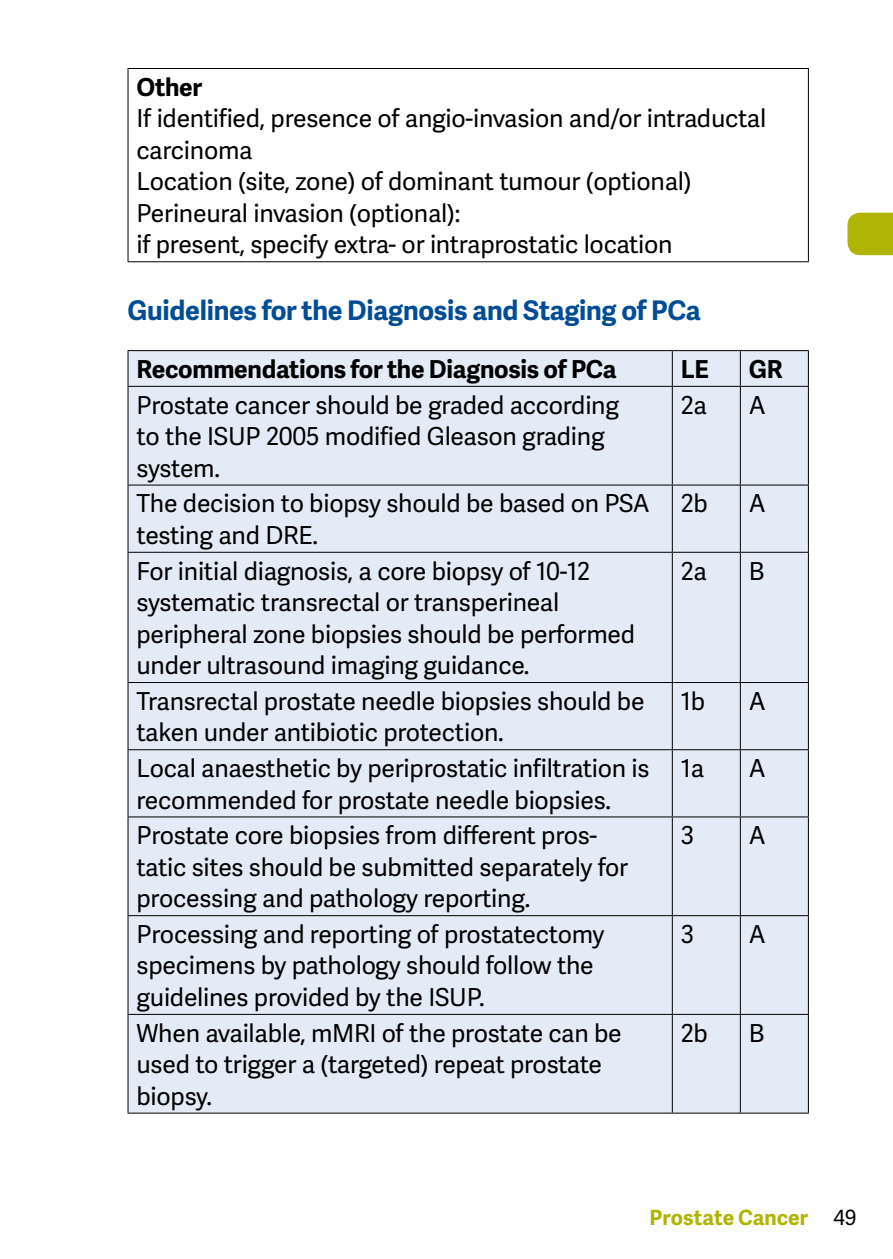
<style>
.page{position:relative;width:893px;height:1259px;background:#fff}
.page>*{position:absolute;margin:0;border:0;box-sizing:border-box;transform-origin:0 0}
.t1{font:700 27px "Adelle Sans";letter-spacing:-.01em;color:#004d95}
.t2{font:24.6px/31.5px "Adelle Sans";letter-spacing:-.01em;color:#000}
.t3{font:700 24.6px "Adelle Sans";letter-spacing:-.01em;color:#000}
.t4{font:700 21px "Adelle Sans";color:#b0b503}
.s1{font-weight:400;color:#000}
</style>
<div class="page">
<div style="left:847px;top:213px;width:46px;height:42px;background:#b0b503"></div>
<hr style="left:128px;top:68px;width:681px;height:1px;background:#000">
<hr style="left:127px;top:69px;width:2px;height:192px;background:#000">
<hr style="left:808px;top:69px;width:1px;height:192px;background:#000">
<hr style="left:128px;top:261px;width:681px;height:1px;background:#000">
<div style="left:129px;top:351px;width:679px;height:761px;background:#e3ecf6"></div>
<hr style="left:128px;top:350px;width:544px;height:1px;background:#000">
<hr style="left:127px;top:351px;width:2px;height:35px;background:#000">
<hr style="left:672px;top:350px;width:68px;height:1px;background:#000">
<hr style="left:672px;top:351px;width:1px;height:35px;background:#000">
<hr style="left:740px;top:350px;width:69px;height:1px;background:#000">
<hr style="left:740px;top:351px;width:1px;height:35px;background:#000">
<hr style="left:808px;top:351px;width:1px;height:35px;background:#000">
<hr style="left:128px;top:386px;width:544px;height:1px;background:#000">
<hr style="left:127px;top:387px;width:2px;height:97px;background:#000">
<hr style="left:672px;top:386px;width:68px;height:1px;background:#000">
<hr style="left:672px;top:387px;width:1px;height:97px;background:#000">
<hr style="left:740px;top:386px;width:69px;height:1px;background:#000">
<hr style="left:740px;top:387px;width:1px;height:97px;background:#000">
<hr style="left:808px;top:387px;width:1px;height:97px;background:#000">
<hr style="left:128px;top:484px;width:544px;height:1px;background:#000">
<hr style="left:127px;top:485px;width:2px;height:67px;background:#000">
<hr style="left:672px;top:484px;width:68px;height:1px;background:#000">
<hr style="left:672px;top:485px;width:1px;height:67px;background:#000">
<hr style="left:740px;top:484px;width:69px;height:1px;background:#000">
<hr style="left:740px;top:485px;width:1px;height:67px;background:#000">
<hr style="left:808px;top:485px;width:1px;height:67px;background:#000">
<hr style="left:128px;top:552px;width:544px;height:1px;background:#000">
<hr style="left:127px;top:553px;width:2px;height:129px;background:#000">
<hr style="left:672px;top:552px;width:68px;height:1px;background:#000">
<hr style="left:672px;top:553px;width:1px;height:129px;background:#000">
<hr style="left:740px;top:552px;width:69px;height:1px;background:#000">
<hr style="left:740px;top:553px;width:1px;height:129px;background:#000">
<hr style="left:808px;top:553px;width:1px;height:129px;background:#000">
<hr style="left:128px;top:682px;width:544px;height:1px;background:#000">
<hr style="left:127px;top:683px;width:2px;height:66px;background:#000">
<hr style="left:672px;top:682px;width:68px;height:1px;background:#000">
<hr style="left:672px;top:683px;width:1px;height:66px;background:#000">
<hr style="left:740px;top:682px;width:69px;height:1px;background:#000">
<hr style="left:740px;top:683px;width:1px;height:66px;background:#000">
<hr style="left:808px;top:683px;width:1px;height:66px;background:#000">
<hr style="left:128px;top:749px;width:544px;height:1px;background:#000">
<hr style="left:127px;top:750px;width:2px;height:66px;background:#000">
<hr style="left:672px;top:749px;width:68px;height:1px;background:#000">
<hr style="left:672px;top:750px;width:1px;height:66px;background:#000">
<hr style="left:740px;top:749px;width:69px;height:1px;background:#000">
<hr style="left:740px;top:750px;width:1px;height:66px;background:#000">
<hr style="left:808px;top:750px;width:1px;height:66px;background:#000">
<hr style="left:128px;top:816px;width:544px;height:1px;background:#000">
<hr style="left:127px;top:817px;width:2px;height:98px;background:#000">
<hr style="left:672px;top:816px;width:68px;height:1px;background:#000">
<hr style="left:672px;top:817px;width:1px;height:98px;background:#000">
<hr style="left:740px;top:816px;width:69px;height:1px;background:#000">
<hr style="left:740px;top:817px;width:1px;height:98px;background:#000">
<hr style="left:808px;top:817px;width:1px;height:98px;background:#000">
<hr style="left:128px;top:915px;width:544px;height:1px;background:#000">
<hr style="left:127px;top:916px;width:2px;height:98px;background:#000">
<hr style="left:672px;top:915px;width:68px;height:1px;background:#000">
<hr style="left:672px;top:916px;width:1px;height:98px;background:#000">
<hr style="left:740px;top:915px;width:69px;height:1px;background:#000">
<hr style="left:740px;top:916px;width:1px;height:98px;background:#000">
<hr style="left:808px;top:916px;width:1px;height:98px;background:#000">
<hr style="left:128px;top:1014px;width:544px;height:1px;background:#000">
<hr style="left:127px;top:1015px;width:2px;height:97px;background:#000">
<hr style="left:672px;top:1014px;width:68px;height:1px;background:#000">
<hr style="left:672px;top:1015px;width:1px;height:97px;background:#000">
<hr style="left:740px;top:1014px;width:69px;height:1px;background:#000">
<hr style="left:740px;top:1015px;width:1px;height:97px;background:#000">
<hr style="left:808px;top:1015px;width:1px;height:97px;background:#000">
<hr style="left:128px;top:1112px;width:544px;height:1px;background:#000">
<hr style="left:672px;top:1112px;width:68px;height:1px;background:#000">
<hr style="left:740px;top:1112px;width:69px;height:1px;background:#000">
<p class="t3" style="left:137px;top:69px;width:67px">Other</p>
<p class="t2" style="left:137px;top:102px;width:631px">If identified, presence of angio-invasion and/or intraductal carcinoma<br>Location (site, zone) of dominant tumour (optional)<br>Perineural invasion (optional):<br>if present, specify extra- or intraprostatic location</p>
<p class="t1" style="left:128px;top:291px;width:575px">Guidelines for the Diagnosis and Staging of PCa</p>
<p class="t3" style="left:137px;top:351px;width:482px">Recommendations for the Diagnosis of PCa</p>
<p class="t3" style="left:681px;top:351px;width:30px">LE</p>
<p class="t3" style="left:749px;top:351px;width:35px">GR</p>
<p class="t2" style="left:137px;top:388px;width:484px">Prostate cancer should be graded according to the ISUP 2005 modified Gleason grading system.</p>
<p class="t2" style="left:681px;top:388px;width:28px">2a</p>
<p class="t2" style="left:749px;top:388px;width:19px">A</p>
<p class="t2" style="left:137px;top:487px;width:515px">The decision to biopsy should be based on PSA testing and DRE.</p>
<p class="t2" style="left:681px;top:487px;width:29px">2b</p>
<p class="t2" style="left:749px;top:487px;width:19px">A</p>
<p class="t2" style="left:137px;top:554px;width:500px">For initial diagnosis, a core biopsy of 10-12 systematic transrectal or transperineal peripheral zone biopsies should be performed under ultrasound imaging guidance.</p>
<p class="t2" style="left:681px;top:554px;width:28px">2a</p>
<p class="t2" style="left:749px;top:554px;width:17px">B</p>
<p class="t2" style="left:137px;top:684px;width:509px">Transrectal prostate needle biopsies should be taken under antibiotic protection.</p>
<p class="t2" style="left:681px;top:684px;width:26px">1b</p>
<p class="t2" style="left:749px;top:684px;width:19px">A</p>
<p class="t2" style="left:137px;top:751px;width:515px">Local anaesthetic by periprostatic infiltration is recommended for prostate needle biopsies.</p>
<p class="t2" style="left:681px;top:751px;width:25px">1a</p>
<p class="t2" style="left:749px;top:751px;width:19px">A</p>
<p class="t2" style="left:137px;top:819px;width:493px">Prostate core biopsies from different pros&shy;tatic sites should be submitted separately for processing and pathology reporting.</p>
<p class="t2" style="left:681px;top:819px;width:15px">3</p>
<p class="t2" style="left:749px;top:819px;width:19px">A</p>
<p class="t2" style="left:137px;top:917px;width:469px">Processing and reporting of prostatectomy specimens by pathology should follow the guidelines provided by the ISUP.</p>
<p class="t2" style="left:681px;top:917px;width:15px">3</p>
<p class="t2" style="left:749px;top:917px;width:19px">A</p>
<p class="t2" style="left:137px;top:1016px;width:487px">When available, mMRI of the prostate can be used to trigger a (targeted) repeat prostate biopsy.</p>
<p class="t2" style="left:681px;top:1016px;width:29px">2b</p>
<p class="t2" style="left:749px;top:1016px;width:17px">B</p>
<p class="t4" style="left:649px;top:1202px;width:209px">Prostate Cancer <span class="s1">49</span></p>
</div>
